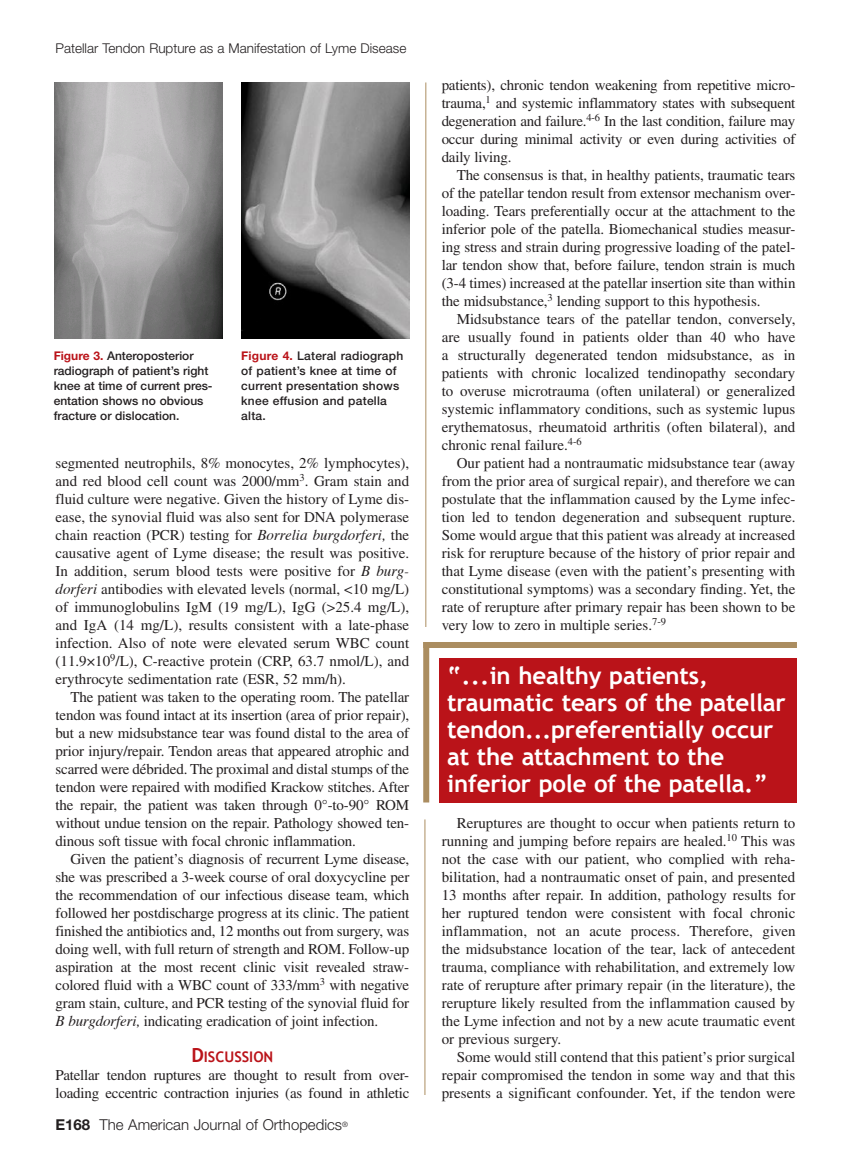
<style>
.page{position:relative;width:851px;height:1161px;background:#fff}
.page>*{position:absolute;margin:0;border:0;box-sizing:border-box;transform-origin:0 0}
.t1{font:700 24px/27px "Trebuchet MS";letter-spacing:-.01em;color:#fff}
.t2{font:15px/18px "Times";letter-spacing:-.01em;color:#231f20;text-align:justify}
.t3{font:300 15px "Helvetica Neue";color:#231f20}
.t4{font:700 14.7px "Trebuchet MS";color:#ba1319}
.t5{font:300 13.5px "Helvetica Neue";color:#231f20}
.t6{font:500 12px/15px "Helvetica Neue";color:#231f20}
.t7{font:500 12px/15px "Helvetica Neue";letter-spacing:.02em;color:#231f20}
.s1{font-weight:700;color:#ba1319}
.s2{font-style:italic}
.s3{font-size:19.5px}
.s4{font-weight:700}
</style>
<div class="page">
<hr style="left:425px;top:82px;width:1px;height:545px;background:#ab8d60">
<img style="left:241px;top:82px;width:168px;height:257px">
<div style="left:440px;top:658px;width:356px;height:144px;background:#ba1319"></div>
<div style="left:423px;top:642px;width:373px;height:6px;background:#ab8d60"></div>
<div style="left:423px;top:642px;width:6px;height:160px;background:#ab8d60"></div>
<hr style="left:424px;top:819px;width:1px;height:276px;background:#ab8d60">
<img style="left:54px;top:82px;width:168px;height:257px">
<p class="t5" style="left:56px;top:40px;width:352px">Patellar Tendon Rupture as a Manifestation of Lyme Disease</p>
<p class="t6" style="left:54px;top:348px;width:160px"><span class="s1">Figure 3.</span> Anteroposterior radiograph of patient’s right knee at time of current pres&shy;entation shows no obvious fracture or dislocation.</p>
<p class="t7" style="left:241px;top:348px;width:163px"><span class="s1">Figure 4.</span> Lateral radiograph of patient’s knee at time of current presentation shows knee effusion and patella alta.</p>
<p class="t2" style="left:56px;top:454px;width:355px">segmented neutrophils, 8% monocytes, 2% lymphocytes), and red blood cell count was 2000/mm<sup>3</sup>. Gram stain and fluid culture were negative. Given the history of Lyme dis&shy;ease, the synovial fluid was also sent for DNA polymerase chain reaction (PCR) testing for <span class="s2">Borrelia burgdorferi,</span> the causative agent of Lyme disease; the result was positive.<br>In addition, serum blood tests were positive for <span class="s2">B burg&shy;dorferi</span> antibodies with elevated levels (normal, &lt;10 mg/L) of immunoglobulins IgM (19 mg/L), IgG (&gt;25.4 mg/L), and IgA (14 mg/L), results consistent with a late-phase infection. Also of note were elevated serum WBC count (11.9×10<sup>9</sup>/L), C-reactive protein (CRP, 63.7 nmol/L), and erythrocyte sedimentation rate (ESR, 52 mm/h).</p>
<p class="t2" style="left:56px;top:688px;width:355px;text-indent:15px">The patient was taken to the operating room. The patellar tendon was found intact at its insertion (area of prior repair), but a new midsubstance tear was found distal to the area of prior injury/repair. Tendon areas that appeared atrophic and scarred were débrided. The proximal and distal stumps of the tendon were repaired with modified Krackow stitches. After the repair, the patient was taken through 0°-to-90° ROM without undue tension on the repair. Pathology showed ten&shy;dinous soft tissue with focal chronic inflammation.</p>
<p class="t2" style="left:56px;top:850px;width:355px;text-indent:15px">Given the patient’s diagnosis of recurrent Lyme disease, she was prescribed a 3-week course of oral doxycycline per the recommendation of our infectious disease team, which followed her postdischarge progress at its clinic. The patient finished the antibiotics and, 12 months out from surgery, was doing well, with full return of strength and ROM. Follow-up aspiration at the most recent clinic visit revealed straw&shy;colored fluid with a WBC count of 333/mm<sup>3</sup> with negative gram stain, culture, and PCR testing of the synovial fluid for <span class="s2">B burgdorferi,</span> indicating eradication of joint infection.</p>
<p class="t4" style="left:191px;top:1048px;width:83px"><span class="s3">D</span>iscussion</p>
<p class="t2" style="left:56px;top:1066px;width:355px">Patellar tendon ruptures are thought to result from over&shy;loading eccentric contraction injuries (as found in athletic</p>
<p class="t3" style="left:55px;top:1116px;width:294px"><span class="s4">E168</span> The American Journal of Orthopedics<sup>®</sup></p>
<p class="t2" style="left:441px;top:76px;width:355px">patients), chronic tendon weakening from repetitive micro&shy;trauma,<sup>1</sup> and systemic inflammatory states with subsequent degeneration and failure.<sup>4-6</sup> In the last condition, failure may occur during minimal activity or even during activities of daily living.</p>
<p class="t2" style="left:441px;top:166px;width:355px;text-indent:15px">The consensus is that, in healthy patients, traumatic tears of the patellar tendon result from extensor mechanism over&shy;loading. Tears preferentially occur at the attachment to the inferior pole of the patella. Biomechanical studies measur&shy;ing stress and strain during progressive loading of the patel&shy;lar tendon show that, before failure, tendon strain is much (3-4 times) increased at the patellar insertion site than within the midsubstance,<sup>3</sup> lending support to this hypothesis.</p>
<p class="t2" style="left:441px;top:310px;width:355px;text-indent:15px">Midsubstance tears of the patellar tendon, conversely, are usually found in patients older than 40 who have a structurally degenerated tendon midsubstance, as in patients with chronic localized tendinopathy secondary to overuse microtrauma (often unilateral) or generalized systemic inflammatory conditions, such as systemic lupus erythematosus, rheumatoid arthritis (often bilateral), and chronic renal failure.<sup>4-6</sup></p>
<p class="t2" style="left:441px;top:454px;width:355px;text-indent:15px">Our patient had a nontraumatic midsubstance tear (away from the prior area of surgical repair), and therefore we can postulate that the inflammation caused by the Lyme infec&shy;tion led to tendon degeneration and subsequent rupture.<br>Some would argue that this patient was already at increased risk for rerupture because of the history of prior repair and that Lyme disease (even with the patient’s presenting with constitutional symptoms) was a secondary finding. Yet, the rate of rerupture after primary repair has been shown to be very low to zero in multiple series.<sup>7-9</sup></p>
<h1 class="t1" style="left:447px;top:662px;width:340px">“...in healthy patients, traumatic tears of the patellar tendon...preferentially occur at the attachment to the inferior pole of the patella.”</h1>
<p class="t2" style="left:441px;top:814px;width:355px;text-indent:15px">Reruptures are thought to occur when patients return to running and jumping before repairs are healed.<sup>10</sup> This was not the case with our patient, who complied with reha&shy;bilitation, had a nontraumatic onset of pain, and presented 13 months after repair. In addition, pathology results for her ruptured tendon were consistent with focal chronic inflammation, not an acute process. Therefore, given the midsubstance location of the tear, lack of antecedent trauma, compliance with rehabilitation, and extremely low rate of rerupture after primary repair (in the literature), the rerupture likely resulted from the inflammation caused by the Lyme infection and not by a new acute traumatic event or previous surgery.</p>
<p class="t2" style="left:441px;top:1048px;width:355px;text-indent:15px">Some would still contend that this patient’s prior surgical repair compromised the tendon in some way and that this presents a significant confounder. Yet, if the tendon were</p>
</div>
